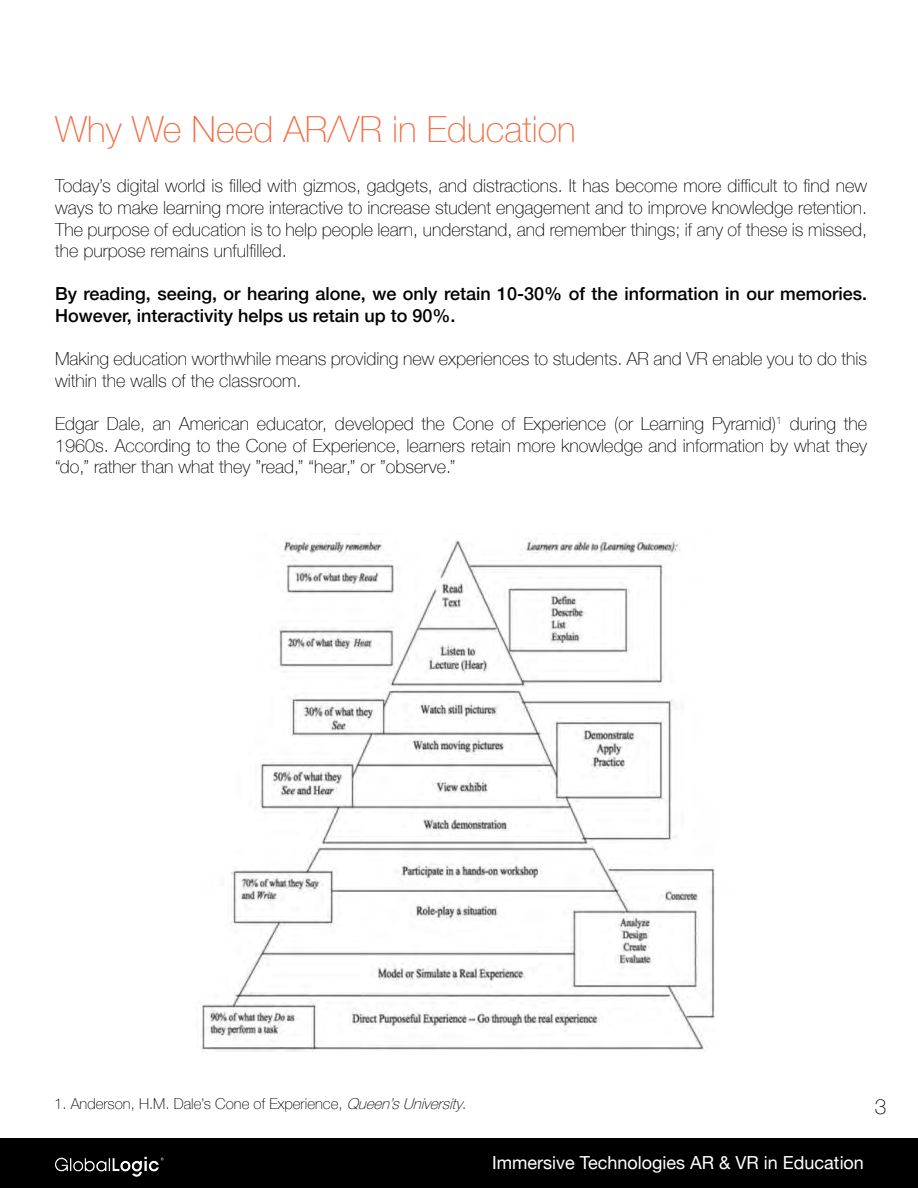
<style>
.page{position:relative;width:918px;height:1188px;background:#fff}
.page>*{position:absolute;margin:0;border:0;box-sizing:border-box;transform-origin:0 0}
.t1{font:100 36px "Helvetica Neue";color:#f37046}
.t2{font:100 21px "Helvetica Neue";color:#000}
.t3{font:100 18px/21.6px "Helvetica Neue";color:#000;text-align:justify}
.t4{font:500 18px/21.6px "Helvetica Neue";color:#000}
.t5{font:18px "Helvetica Neue";color:#fff}
.t6{font:100 15px "Helvetica Neue";color:#000}
.s1{font-style:italic}
</style>
<div class="page">
<div style="left:0;top:1138px;width:918px;height:50px;background:#000"></div>
<img style="left:55px;top:1156px;width:109px;height:21px">
<img style="left:201px;top:540px;width:514px;height:512px">
<h1 class="t1" style="left:55px;top:102px;width:522px">Why We Need AR/VR in Education</h1>
<p class="t3" style="left:55px;top:174px;width:814px">Today’s digital world is filled with gizmos, gadgets, and distractions. It has become more difficult to find new ways to make learning more interactive to increase student engagement and to improve knowledge retention.<br>The purpose of education is to help people learn, understand, and remember things; if any of these is missed, the purpose remains unfulfilled.</p>
<p class="t4" style="left:55px;top:282px;width:814px">By reading, seeing, or hearing alone, we only retain 10-30% of the information in our memories.<br>However, interactivity helps us retain up to 90%.</p>
<p class="t3" style="left:55px;top:347px;width:814px">Making education worthwhile means providing new experiences to students. AR and VR enable you to do this within the walls of the classroom.</p>
<p class="t3" style="left:55px;top:412px;width:814px">Edgar Dale, an American educator, developed the Cone of Experience (or Learning Pyramid)<sup>1</sup> during the 1960s. According to the Cone of Experience, learners retain more knowledge and information by what they “do,” rather than what they ”read,” “hear,” or ”observe.”</p>
<p class="t6" style="left:54px;top:1092px;width:415px">1. Anderson, H.M. Dale’s Cone of Experience, <span class="s1">Queen’sUniversity</span>.</p>
<p class="t2" style="left:875px;top:1091px;width:13px">3</p>
<p class="t5" style="left:492px;top:1150px;width:373px">Immersive Technologies AR &amp; VR in Education</p>
</div>
